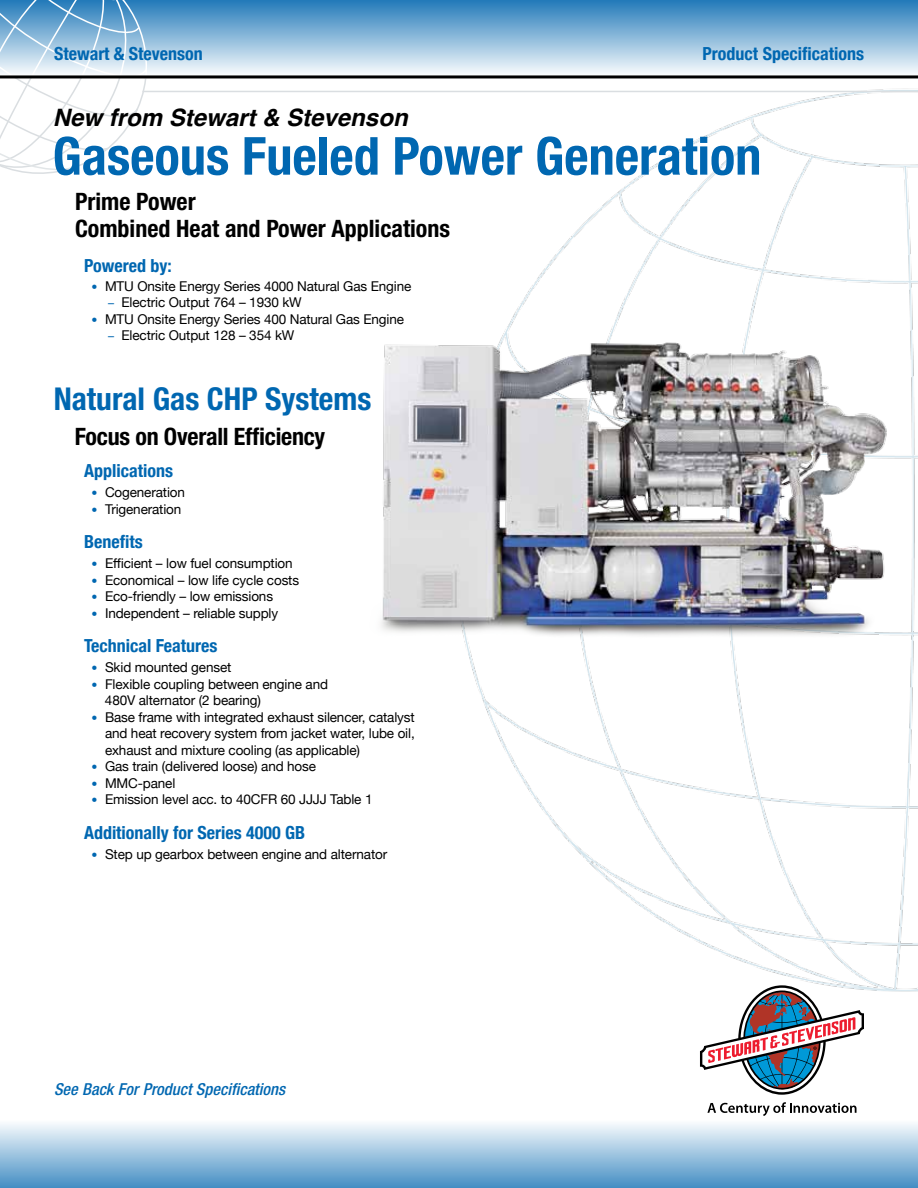
<style>
.page{position:relative;width:918px;height:1188px;background:#fff}
.page>*{position:absolute;margin:0;border:0;box-sizing:border-box;transform-origin:0 0}
.t1{font:700 condensed 52.5px "Helvetica Neue";color:#0067b1}
.t2{font:700 condensed 31.5px "Helvetica Neue";color:#0067b1}
.t3{font:700 condensed 24px/27px "Helvetica Neue";color:#000}
.t4{font:italic 700 24px "Helvetica";color:#000}
.t5{font:700 condensed 18px "Helvetica Neue";color:#0067b1}
.t6{font:italic 500 condensed 16.5px "Helvetica Neue";color:#0067b1}
.t7{font:13.5px/16.5px "Helvetica Neue";letter-spacing:-.01em;color:#000}
.s1{font-size:12px;color:#0067b1}
</style>
<div class="page">
<div style="left:0;top:0;width:918px;height:77px;background:linear-gradient(to bottom,#237ab9,#fefeff)"></div>
<div style="left:0;top:1119px;width:918px;height:69px;background:linear-gradient(to bottom,#fff,#438ec3)"></div>
<svg style="left:0;top:0;width:150px;height:174px"></svg>
<svg style="left:700px;top:992px;width:164px;height:103px"></svg>
<svg style="left:707px;top:1102px;width:150px;height:14px"></svg>
<img style="left:96px;top:80px;width:822px;height:912px">
<hr style="left:142px;top:91px;width:776px;height:1px;background:#dadee1">
<hr style="left:0;top:75px;width:918px;height:3px;background:#000">
<img style="left:367px;top:289px;width:551px;height:400px">
<h3 class="t5" style="left:54px;top:39px;width:150px">Stewart &amp; Stevenson</h3>
<h3 class="t5" style="left:702px;top:39px;width:163px">Product Specifications</h3>
<h3 class="t4" style="left:53px;top:98px;width:356px">New from Stewart &amp; Stevenson</h3>
<h1 class="t1" style="left:52px;top:124px;width:710px">Gaseous Fueled Power Generation</h1>
<h3 class="t3" style="left:75px;top:188px;width:377px">Prime Power<br>Combined Heat and Power Applications</h3>
<h3 class="t5" style="left:84px;top:251px;width:89px">Powered by:</h3>
<p class="t7" style="left:92px;top:277px;width:321px"><span class="s1">•</span> MTU Onsite Energy Series 4000 Natural Gas Engine</p>
<p class="t7" style="left:108px;top:293px;width:195px"><span class="s1">–</span> Electric Output 764 – 1930 kW</p>
<p class="t7" style="left:92px;top:310px;width:314px"><span class="s1">•</span> MTU Onsite Energy Series 400 Natural Gas Engine</p>
<p class="t7" style="left:108px;top:326px;width:188px"><span class="s1">–</span> Electric Output 128 – 354 kW</p>
<h2 class="t2" style="left:54px;top:380px;width:319px">Natural Gas CHP Systems</h2>
<h3 class="t3" style="left:75px;top:422px;width:252px">Focus on Overall Efficiency</h3>
<h3 class="t5" style="left:84px;top:456px;width:91px">Applications</h3>
<p class="t7" style="left:92px;top:483px;width:95px"><span class="s1">•</span> Cogeneration</p>
<p class="t7" style="left:92px;top:500px;width:91px"><span class="s1">•</span> Trigeneration</p>
<h3 class="t5" style="left:84px;top:527px;width:60px">Benefits</h3>
<p class="t7" style="left:92px;top:554px;width:203px"><span class="s1">•</span> Efficient – low fuel consumption</p>
<p class="t7" style="left:92px;top:571px;width:209px"><span class="s1">•</span> Economical – low life cycle costs</p>
<p class="t7" style="left:92px;top:587px;width:183px"><span class="s1">•</span> Eco-friendly – low emissions</p>
<p class="t7" style="left:92px;top:604px;width:188px"><span class="s1">•</span> Independent – reliable supply</p>
<h3 class="t5" style="left:84px;top:631px;width:135px">Technical Features</h3>
<p class="t7" style="left:92px;top:658px;width:141px"><span class="s1">•</span> Skid mounted genset</p>
<p class="t7" style="left:105px;top:675px;width:225px;text-indent:-13px"><span class="s1">•</span> Flexible coupling between engine and<br>480V alternator (2 bearing)</p>
<p class="t7" style="left:105px;top:708px;width:311px;text-align:justify;text-indent:-14px"><span class="s1">•</span> Base frame with integrated exhaust silencer, catalyst and heat recovery system from jacket water, lube oil, exhaust and mixture cooling (as applicable)</p>
<p class="t7" style="left:92px;top:757px;width:226px"><span class="s1">•</span> Gas train (delivered loose) and hose</p>
<p class="t7" style="left:92px;top:774px;width:85px"><span class="s1">•</span> MMC-panel</p>
<p class="t7" style="left:92px;top:790px;width:283px"><span class="s1">•</span> Emission level acc. to 40CFR 60 JJJJ Table 1</p>
<h3 class="t5" style="left:84px;top:817px;width:223px">Additionally for Series 4000 GB</h3>
<p class="t7" style="left:92px;top:845px;width:297px"><span class="s1">•</span> Step up gearbox between engine and alternator</p>
<p class="t6" style="left:54px;top:1079px;width:233px">See Back For Product Specifications</p>
</div>
